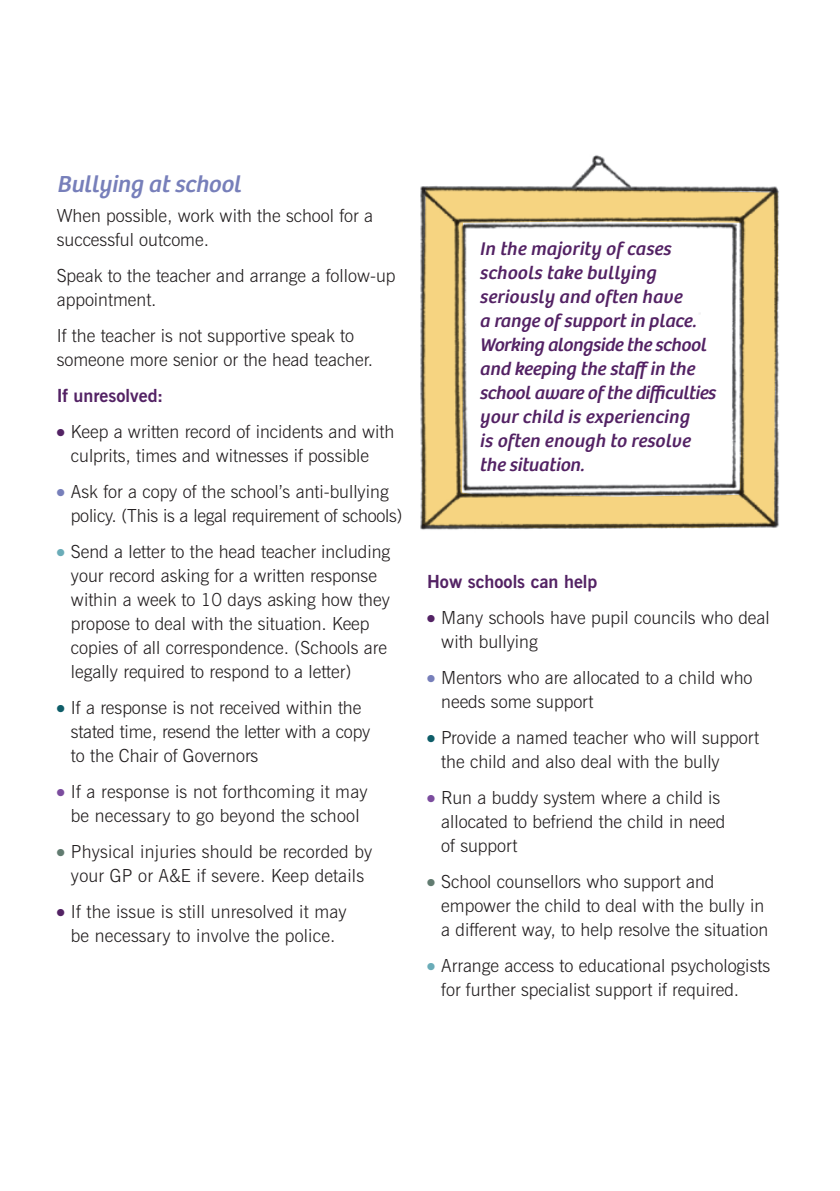
<style>
.page{position:relative;width:840px;height:1191px;background:#fff}
.page>*{position:absolute;margin:0;border:0;box-sizing:border-box;transform-origin:0 0}
.Subhead_2{font:italic 24px "Bree";color:#777fba}
.Inline_quote{font:italic 19px/24px "Bree";color:#532264}
.Bullets{font:300 18px/24px "News Gothic BT";color:#231f20}
.body_copy{font:300 18px/24px "News Gothic BT";color:#231f20}
.Subhead_3{font:700 18px "News Gothic BT";color:#532264}
.s1{color:#532264}
.s2{color:#777fba}
.s3{color:#6aacb8}
.s4{color:#0e5d68}
.s5{color:#7b4c9e}
.s6{color:#617b70}
</style>
<div class="page">
<img style="left:420px;top:155px;width:359px;height:375px">
<p class="Subhead_2" style="left:57px;top:170px;width:191px">Bullying atschool</p>
<p class="body_copy" style="left:57px;top:203px;width:318px">When possible, work with the school for a successful outcome.</p>
<p class="body_copy" style="left:57px;top:263px;width:340px">Speak to the teacher and arrange a follow-up appointment.</p>
<p class="body_copy" style="left:57px;top:323px;width:318px">If the teacher is not supportive speak to someone more senior or the head teacher.</p>
<p class="Subhead_3" style="left:57px;top:385px;width:108px">If unresolved:</p>
<p class="Bullets" style="left:71px;top:419px;width:325px;text-indent:-14px"><span class="s1">●</span> Keep a written record of incidents and with culprits, times and witnesses if possible</p>
<p class="Bullets" style="left:71px;top:479px;width:333px;text-indent:-14px"><span class="s2">●</span> Ask for a copy of the school’s anti-bullying policy. (This is a legal requirement of schools)</p>
<p class="Bullets" style="left:71px;top:539px;width:320px;text-indent:-14px"><span class="s3">●</span> Send a letter to the head teacher including your record asking for a written response within a week to 10 days asking how they propose to deal with the situation. Keep copies of all correspondence. (Schools are legally required to respond to a letter)</p>
<p class="Bullets" style="left:71px;top:695px;width:301px;text-indent:-14px"><span class="s4">●</span> If a response is not received within the stated time, resend the letter with a copy to the Chair of Governors</p>
<p class="Bullets" style="left:57px;top:779px;width:312px;text-align:center"><span class="s5">●</span> If a response is not forthcoming it may be necessary to go beyond the school</p>
<p class="Bullets" style="left:57px;top:839px;width:317px;text-align:center"><span class="s6">●</span> Physical injuries should be recorded by your GP or A&amp;E if severe. Keep details</p>
<p class="Bullets" style="left:57px;top:899px;width:291px;text-align:center"><span class="s1">●</span> If the issue is still unresolved it may be necessary to involve the police.</p>
<p class="Inline_quote" style="left:479px;top:237px;width:241px">In the majority of cases schools take bullying seriously and often have<br>a range of supportin place.<br>Working alongside the school and keeping the staff in the schoolaware of the difficulties your child is experiencing<br>is often enough to resolve the situation.</p>
<p class="Subhead_3" style="left:427px;top:571px;width:172px">How schools can help</p>
<p class="Bullets" style="left:441px;top:605px;width:330px;text-indent:-14px"><span class="s1">●</span> Many schools have pupil councils who deal with bullying</p>
<p class="Bullets" style="left:441px;top:665px;width:312px;text-indent:-14px"><span class="s2">●</span> Mentors who are allocated to a child who needs some support</p>
<p class="Bullets" style="left:441px;top:725px;width:319px;text-indent:-14px"><span class="s4">●</span> Provide a named teacher who will support the child and also deal with the bully</p>
<p class="Bullets" style="left:441px;top:785px;width:285px;text-indent:-14px"><span class="s5">●</span> Run a buddy system where a child is allocated to befriend the child in need of support</p>
<p class="Bullets" style="left:441px;top:869px;width:328px;text-indent:-14px"><span class="s6">●</span> School counsellors who support and empower the child to deal with the bully in a different way, to help resolve the situation</p>
<p class="Bullets" style="left:441px;top:953px;width:330px;text-indent:-14px"><span class="s3">●</span> Arrange access to educational psychologists for further specialist support if required.</p>
</div>
